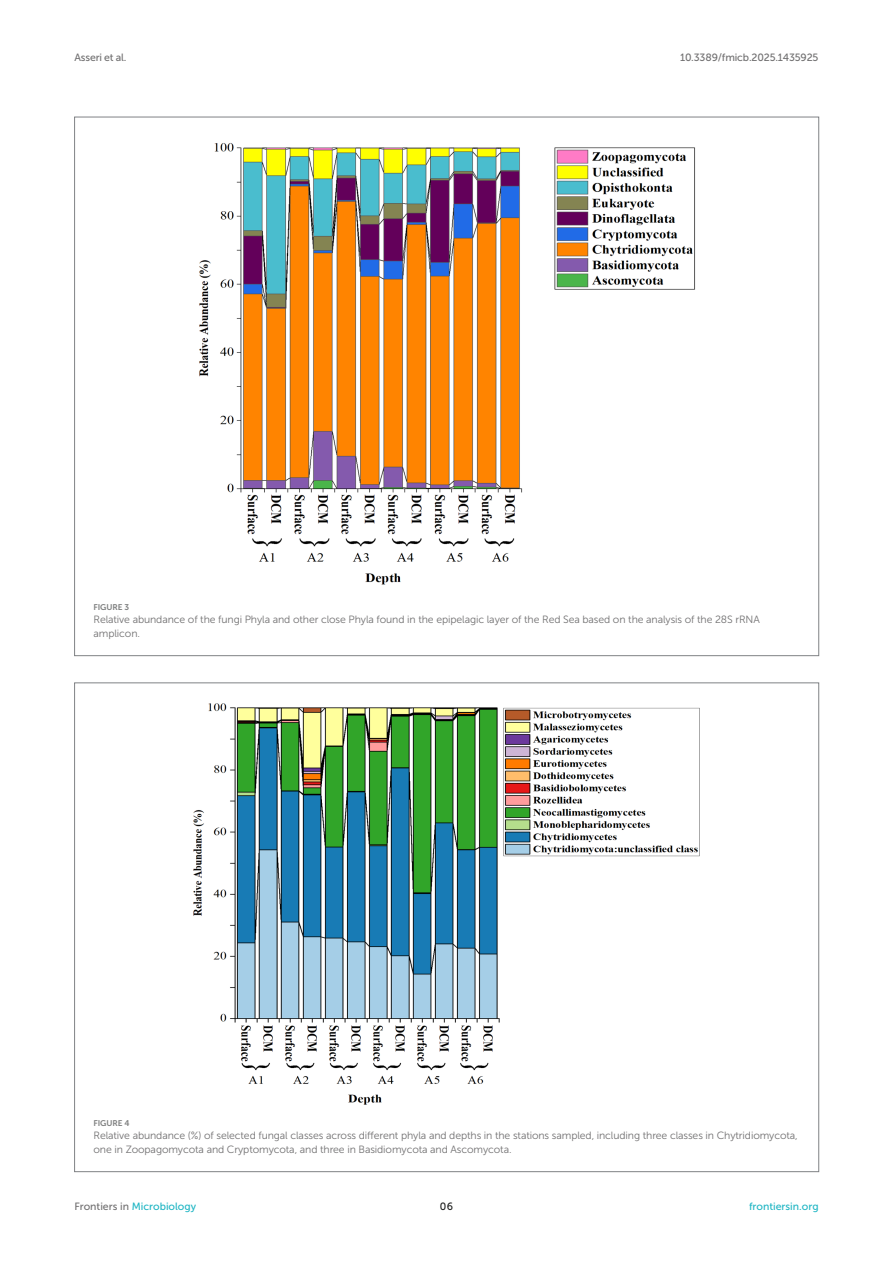
<style>
.page{position:relative;width:893px;height:1263px;background:#fff}
.page>*{position:absolute;margin:0;border:0;box-sizing:border-box;transform-origin:0 0}
.FIG_LEG{font:10.5px/13.5px "Museo Sans 300";letter-spacing:-.01em;color:#706f70}
.t1{font:10.5px "Museo Sans 500";color:#1db5c3}
.t2{font:10.5px "Museo Sans 500";letter-spacing:-.015em;color:#706f70}
.t3{font:10.5px "Museo Sans 500";color:#1b1c1b}
.FIG_HD{font:8.25px "Museo Sans 700";letter-spacing:-.01em;color:#7e7f7f}
.s1{color:#706f70}
</style>
<div class="page">
<img style="left:199px;top:143px;width:497px;height:442px">
<img style="left:193px;top:703px;width:507px;height:402px">
<p class="t2" style="left:74px;top:51px;width:54px">Asseri et al.</p>
<p class="t2" style="left:680px;top:51px;width:140px">10.3389/fmicb.2025.1435925</p>
<p class="FIG_HD" style="left:94px;top:602px;width:37px">FIGURE 3</p>
<p class="FIG_LEG" style="left:94px;top:613px;width:668px">Relative abundance of the fungi Phyla and other close Phyla found in the epipelagic layer of the Red Sea based on the analysis of the 28S rRNA amplicon.</p>
<p class="FIG_HD" style="left:94px;top:1118px;width:37px">FIGURE 4</p>
<p class="FIG_LEG" style="left:94px;top:1129px;width:706px">Relative abundance (%) of selected fungal classes across different phyla and depths in the stations sampled, including three classes in Chytridiomycota, one in Zoopagomycota and Cryptomycota, and three in Basidiomycota and Ascomycota.</p>
<p class="t1" style="left:74px;top:1200px;width:123px"><span class="s1">Frontiers in</span> Microbiology</p>
<p class="t3" style="left:440px;top:1200px;width:15px">06</p>
<p class="t1" style="left:749px;top:1200px;width:71px">frontiersin.org</p>
</div>
